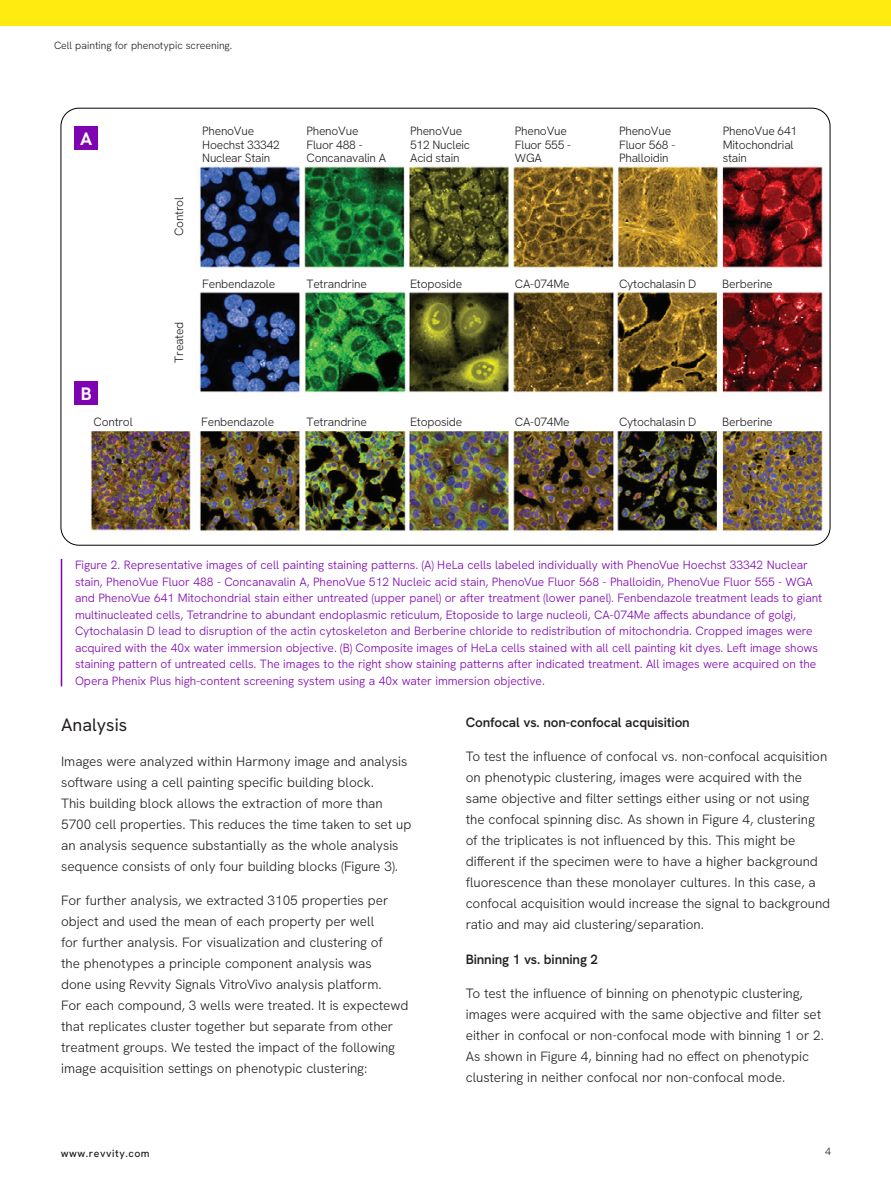
<style>
.page{position:relative;width:891px;height:1188px;background:#fff}
.page>*{position:absolute;margin:0;border:0;box-sizing:border-box;transform-origin:0 0}
.Sub_Head{font:18px "Hanken Grotesk";color:#231f20}
.t1{font:700 18px "Hanken Grotesk";color:#fff}
.Body_Copy{font:300 13.5px/21px "Hanken Grotesk";color:#231f20}
.Paragraph_Title{font:600 13.5px "Hanken Grotesk";letter-spacing:-.01em;color:#231f20}
.Captions{font:300 12px/16.5px "Hanken Grotesk";color:#7f03b0}
.t2{font:300 12px/13.5px "Hanken Grotesk";letter-spacing:-.02em;color:#231f20}
.t3{font:300 10.5px "Hanken Grotesk";color:#231f20}
.t4{font:500 10.5px "Hanken Grotesk";letter-spacing:.05em;color:#231f20}
</style>
<div class="page">
<div style="left:0;top:0;width:891px;height:26px;background:#ffeb0f"></div>
<img style="left:61px;top:114px;width:769px;height:426px">
<hr style="left:61px;top:559px;width:1px;height:127px;background:#7f03b0">
<div style="left:74px;top:126px;width:24px;height:24px;background:#7f03b0"></div>
<div style="left:74px;top:381px;width:24px;height:24px;background:#7f03b0"></div>
<p class="t3" style="left:54px;top:39px;width:180px">Cell painting for phenotypic screening.</p>
<p class="t1" style="left:80px;top:127px;width:14px">A</p>
<p class="t1" style="left:81px;top:382px;width:12px">B</p>
<p class="t2" style="left:172px;top:236px;width:41px;rotate:-90deg">Control</p>
<p class="t2" style="left:172px;top:363px;width:43px;rotate:-90deg">Treated</p>
<p class="t2" style="left:202px;top:124px;width:79px">PhenoVue<br>Hoechst 33342<br>Nuclear Stain</p>
<p class="t2" style="left:202px;top:276px;width:75px">Fenbendazole</p>
<p class="t2" style="left:94px;top:414px;width:41px">Control</p>
<p class="t2" style="left:201px;top:414px;width:75px">Fenbendazole</p>
<p class="t2" style="left:306px;top:124px;width:81px">PhenoVue<br>Fluor 488 -<br>Concanavalin A</p>
<p class="t2" style="left:410px;top:124px;width:61px">PhenoVue<br>512 Nucleic<br>Acid stain</p>
<p class="t2" style="left:306px;top:276px;width:62px">Tetrandrine</p>
<p class="t2" style="left:410px;top:276px;width:54px">Etoposide</p>
<p class="t2" style="left:306px;top:414px;width:62px">Tetrandrine</p>
<p class="t2" style="left:410px;top:414px;width:54px">Etoposide</p>
<p class="t2" style="left:515px;top:124px;width:58px">PhenoVue<br>Fluor 555 -<br>WGA</p>
<p class="t2" style="left:515px;top:276px;width:56px">CA-074Me</p>
<p class="t2" style="left:515px;top:414px;width:56px">CA-074Me</p>
<p class="t2" style="left:619px;top:124px;width:58px">PhenoVue<br>Fluor 568 -<br>Phalloidin</p>
<p class="t2" style="left:723px;top:124px;width:76px">PhenoVue 641<br>Mitochondrial stain</p>
<p class="t2" style="left:619px;top:276px;width:79px">Cytochalasin D</p>
<p class="t2" style="left:722px;top:276px;width:52px">Berberine</p>
<p class="t2" style="left:619px;top:414px;width:79px">Cytochalasin D</p>
<p class="t2" style="left:722px;top:414px;width:52px">Berberine</p>
<p class="Captions" style="left:75px;top:557px;width:749px">Figure 2. Representative images of cell painting staining patterns. (A) HeLa cells labeled individually with PhenoVue Hoechst 33342 Nuclear stain, PhenoVue Fluor 488 - Concanavalin A, PhenoVue 512 Nucleic acid stain, PhenoVue Fluor 568 - Phalloidin, PhenoVue Fluor 555 - WGA and PhenoVue 641 Mitochondrial stain either untreated (upper panel) or after treatment (lower panel). Fenbendazole treatment leads to giant multinucleated cells, Tetrandrine to abundant endoplasmic reticulum, Etoposide to large nucleoli, CA-074Me affects abundance of golgi, Cytochalasin D lead to disruption of the actin cytoskeleton and Berberine chloride to redistribution of mitochondria. Cropped images were acquired with the 40x water immersion objective. (B) Composite images of HeLa cells stained with all cell painting kit dyes. Left image shows staining pattern of untreated cells. The images to the right show staining patterns after indicated treatment. All images were acquired on the Opera Phenix Plus high-content screening system using a 40x water immersion objective.</p>
<p class="Sub_Head" style="left:61px;top:714px;width:68px">Analysis</p>
<p class="Body_Copy" style="left:61px;top:750px;width:352px">Images were analyzed within Harmony image and analysis software using a cell painting specific building block.<br>This building block allows the extraction of more than 5700 cell properties. This reduces the time taken to set up an analysis sequence substantially as the whole analysis sequence consists of only four building blocks (Figure 3).</p>
<p class="Body_Copy" style="left:61px;top:890px;width:349px">For further analysis, we extracted 3105 properties per object and used the mean of each property per well<br>for further analysis. For visualization and clustering of<br>the phenotypes a principle component analysis was<br>done using Revvity Signals VitroVivo analysis platform.<br>For each compound, 3 wells were treated. It is expectewd that replicates cluster together but separate from other treatment groups. We tested the impact of the following image acquisition settings on phenotypic clustering:</p>
<p class="Paragraph_Title" style="left:466px;top:713px;width:226px">Confocal vs. non-confocal acquisition</p>
<p class="Body_Copy" style="left:466px;top:746px;width:366px">To test the influence of confocal vs. non-confocal acquisition on phenotypic clustering, images were acquired with the same objective and filter settings either using or not using the confocal spinning disc. As shown in Figure 4, clustering of the triplicates is not influenced by this. This might be different if the specimen were to have a higher background fluorescence than these monolayer cultures. In this case, a confocal acquisition would increase the signal to background ratio and may aid clustering/separation.</p>
<p class="Paragraph_Title" style="left:466px;top:950px;width:134px">Binning 1 vs. binning 2</p>
<p class="Body_Copy" style="left:466px;top:983px;width:360px">To test the influence of binning on phenotypic clustering, images were acquired with the same objective and filter set either in confocal or non-confocal mode with binning 1 or 2.<br>As shown in Figure 4, binning had no effect on phenotypic clustering in neither confocal nor non-confocal mode.</p>
<p class="t4" style="left:61px;top:1147px;width:90px">www.revvity.com</p>
<p class="t3" style="left:825px;top:1145px;width:7px">4</p>
</div>
